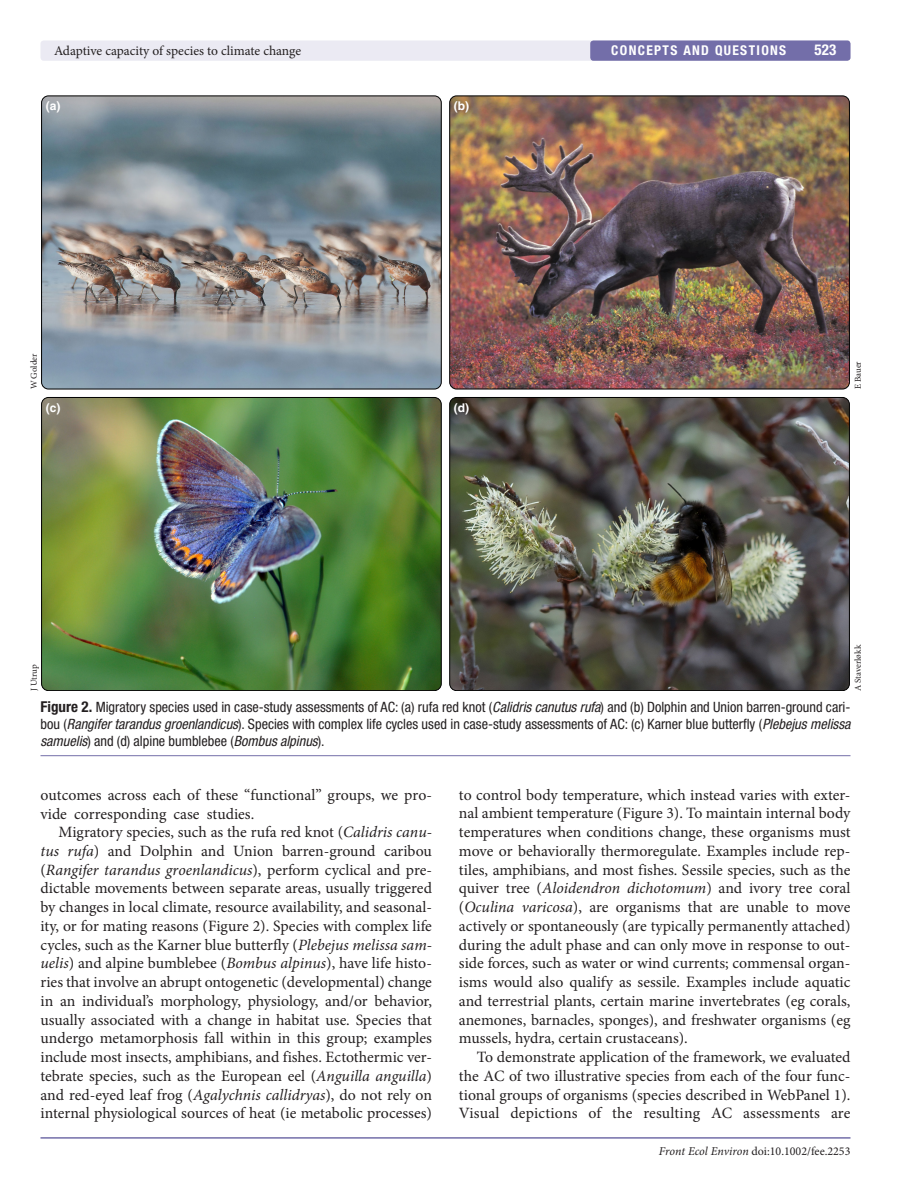
<style>
.page{position:relative;width:918px;height:1188px;background:#fff}
.page>*{position:absolute;margin:0;border:0;box-sizing:border-box;transform-origin:0 0}
.t1{font:15.75px/18.8px "Minion Pro";color:#231f20;text-align:justify}
.t2{font:700 condensed 15px "Helvetica Neue LT Std";color:#fff}
.t3{font:condensed 14.25px/17.2px "Helvetica Neue LT Std";color:#231f20;text-align:justify}
.t4{font:13.5px "Minion Pro";letter-spacing:-.005em;color:#231f20}
.t5{font:700 condensed 13.5px "Helvetica Neue LT Std";letter-spacing:.1em;color:#fff}
.t6{font:12px "Minion Pro";color:#231f20}
.t7{font:700 12px "Helvetica";color:#fff}
.t8{font:9px "Minion Pro";color:#231f20}
.s1{font-weight:700;font-size:15px}
.s2{font-style:italic}
</style>
<div class="page">
<hr style="left:40px;top:1137px;width:810px;height:2px;background:#736ea9">
<div style="left:40px;top:40px;width:811px;height:21px;background:#ebeaf3;border-radius:3px"></div>
<div style="left:590px;top:40px;width:260px;height:21px;background:#736ea9;border-radius:3px"></div>
<hr style="left:40px;top:755px;width:810px;height:1px;background:#736ea9">
<img style="left:41px;top:96px;width:809px;height:595px">
<p class="t4" style="left:54px;top:42px;width:249px">Adaptive capacity of species to climate change</p>
<p class="t5" style="left:611px;top:42px;width:177px">CONCEPTS AND QUESTIONS</p>
<p class="t2" style="left:815px;top:41px;width:23px">523</p>
<p class="t7" style="left:46px;top:99px;width:16px">(a)</p>
<p class="t7" style="left:454px;top:99px;width:17px">(b)</p>
<p class="t8" style="left:28px;top:389px;width:37px;rotate:-90deg">W Golder</p>
<p class="t8" style="left:852px;top:389px;width:30px;rotate:-90deg">E Bauer</p>
<p class="t7" style="left:46px;top:400px;width:16px">(c)</p>
<p class="t7" style="left:454px;top:400px;width:17px">(d)</p>
<p class="t8" style="left:28px;top:691px;width:28px;rotate:-90deg">J Utrup</p>
<p class="t8" style="left:852px;top:691px;width:48px;rotate:-90deg">A Staverløkk</p>
<p class="t3" style="left:40px;top:698px;width:812px"><span class="s1">Figure 2.</span> Migratory species used in case-study assessments of AC: (a) rufa red knot (<span class="s2">Calidris canutus rufa</span>) and (b) Dolphin and Union barren-ground cari&shy;bou (<span class="s2">Rangifer tarandus groenlandicus</span>). Species with complex life cycles used in case-study assessments of AC: (c) Karner blue butterfly (<span class="s2">Plebejus melissa samuelis</span>) and (d) alpine bumblebee (<span class="s2">Bombus alpinus</span>).</p>
<p class="t1" style="left:40px;top:785px;width:393px">outcomes across each of these “functional” groups, we pro&shy;vide corresponding case studies.</p>
<p class="t1" style="left:40px;top:823px;width:393px;text-indent:18px">Migratory species, such as the rufa red knot (<span class="s2">Calidris canu&shy;tus rufa</span>) and Dolphin and Union barren-ground caribou (<span class="s2">Rangifer tarandus groenlandicus</span>), perform cyclical and pre&shy;dictable movements between separate areas, usually triggered by changes in local climate, resource availability, and seasonal&shy;ity, or for mating reasons (Figure 2). Species with complex life cycles, such as the Karner blue butterfly (<span class="s2">Plebejus melissa sam&shy;uelis</span>) and alpine bumblebee (<span class="s2">Bombus alpinus</span>), have life histo&shy;ries that involve an abrupt ontogenetic (developmental) change in an individual’s morphology, physiology, and/or behavior, usually associated with a change in habitat use. Species that undergo metamorphosis fall within in this group; examples include most insects, amphibians, and fishes. Ectothermic ver&shy;tebrate species, such as the European eel (<span class="s2">Anguilla anguilla</span>) and red-eyed leaf frog (<span class="s2">Agalychnis callidryas</span>), do not rely on internal physiological sources of heat (ie metabolic processes)</p>
<p class="t1" style="left:459px;top:785px;width:393px">to control body temperature, which instead varies with exter&shy;nal ambient temperature (Figure 3). To maintain internal body temperatures when conditions change, these organisms must move or behaviorally thermoregulate. Examples include rep&shy;tiles, amphibians, and most fishes. Sessile species, such as the quiver tree (<span class="s2">Aloidendron dichotomum</span>) and ivory tree coral (<span class="s2">Oculina varicosa</span>), are organisms that are unable to move actively or spontaneously (are typically permanently attached) during the adult phase and can only move in response to out&shy;side forces, such as water or wind currents; commensal organ&shy;isms would also qualify as sessile. Examples include aquatic and terrestrial plants, certain marine invertebrates (eg corals, anemones, barnacles, sponges), and freshwater organisms (eg mussels, hydra, certain crustaceans).</p>
<p class="t1" style="left:459px;top:1048px;width:393px;text-indent:18px">To demonstrate application of the framework, we evaluated the AC of two illustrative species from each of the four func&shy;tional groups of organisms (species described in WebPanel 1).<br>Visual depictions of the resulting AC assessments are</p>
<p class="t6" style="left:659px;top:1144px;width:193px"><span class="s2">Front Ecol Environ</span> doi:10.1002/fee.2253</p>
</div>
